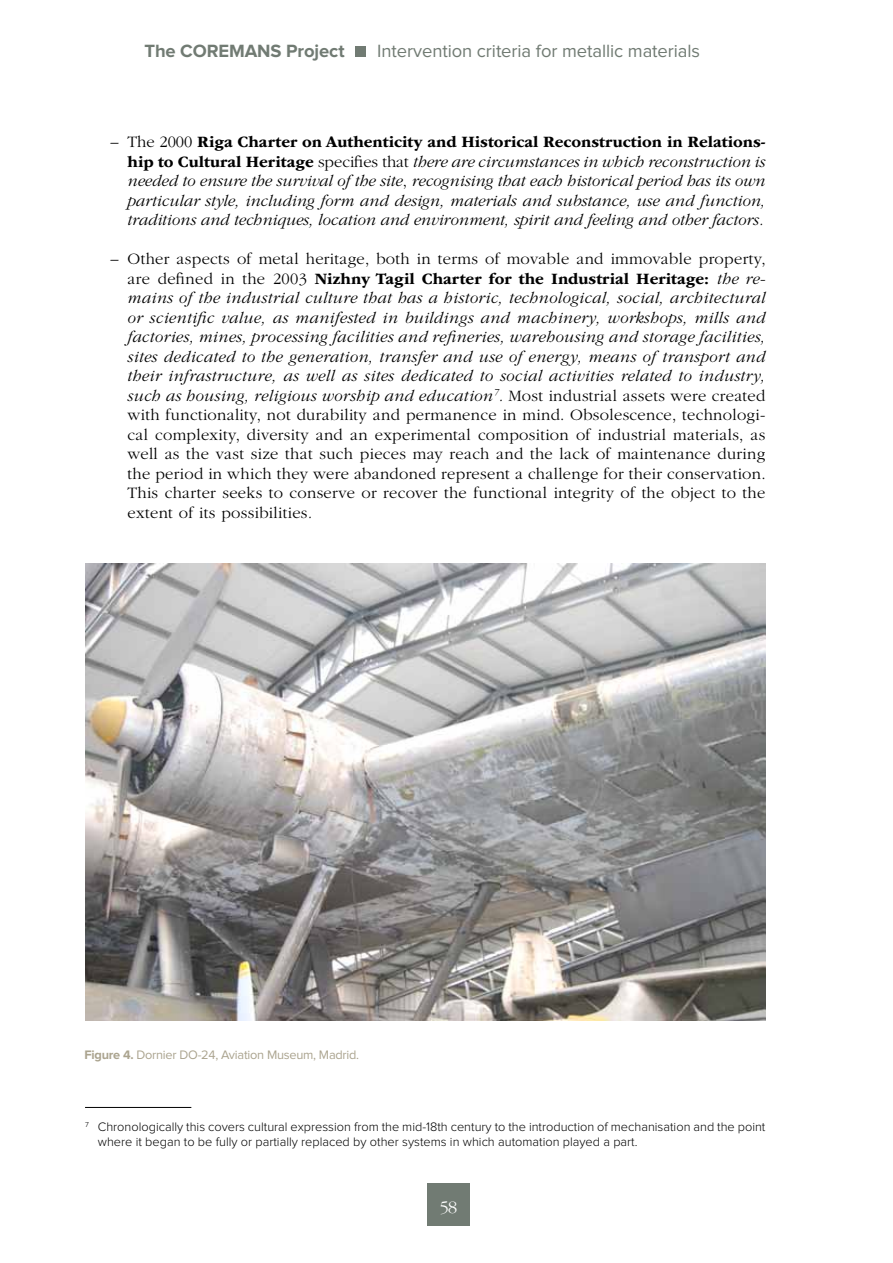
<style>
.page{position:relative;width:893px;height:1263px;background:#fff}
.page>*{position:absolute;margin:0;border:0;box-sizing:border-box;transform-origin:0 0}
.t1{font:18.45px "Proxima Nova";letter-spacing:-.005em;color:#717b73}
.t2{font:700 18.45px "Proxima Nova";letter-spacing:-.005em;color:#717b73}
.t3{font:300 18px "ITC Garamond Std";color:#fff}
.t4{font:300 16.5px/19.5px "ITC Garamond Std";letter-spacing:.02em;color:#000;text-align:justify}
.t5{font:italic 300 16.5px/19.5px "ITC Garamond Std";color:#000;text-align:justify}
.t6{font:300 12.75px/15px "Proxima Nova";color:#000}
.t7{font:12.75px "Proxima Nova";letter-spacing:-.02em;color:#aba48f}
.s1{font-style:normal}
.s2{font-weight:700;font-style:normal}
.s3{font-weight:700}
.s4{font-style:italic}
</style>
<div class="page">
<div style="left:356px;top:46px;width:10px;height:10px;background:#717b73"></div>
<div style="left:427px;top:1184px;width:43px;height:42px;background:#717b73"></div>
<hr style="left:85px;top:1107px;width:106px;height:1px;background:#000">
<img style="left:85px;top:564px;width:680px;height:456px">
<p class="t2" style="left:144px;top:42px;width:202px">The COREMANS Project</p>
<p class="t1" style="left:377px;top:42px;width:324px">Intervention criteria for metallic materials</p>
<p class="t5" style="left:128px;top:132px;width:639px;text-indent:-17px"><span class="s1">– The 2000</span> <span class="s2">Riga Charter on Authenticity and Historical Reconstruction in Relations&shy;hip to Cultural Heritage</span> <span class="s1">specifies that</span> there are circumstances in which reconstruction is needed to ensure the survival of the site<span class="s1">,</span> recognising that each historical period has its own particular style, including form and design, materials and substance, use and function, traditions and techniques, location and environment, spirit and feeling and other factors.</p>
<p class="t4" style="left:128px;top:249px;width:640px;text-indent:-17px">– Other aspects of metal heritage, both in terms of movable and immovable property, are defined in the 2003 <span class="s3">Nizhny Tagil Charter for the Industrial Heritage:</span> <span class="s4">the re&shy;mains of the industrial culture that has a historic, technological, social, architectural or scientific value, as manifested in buildings and machinery, workshops, mills and factories, mines, processing facilities and refineries, warehousing and storage facilities, sites dedicated to the generation, transfer and use of energy, means of transport and their infrastructure, as well as sites dedicated to social activities related to industry, such as housing, religious worship and education</span><sup>7</sup><span class="s4">.</span> Most industrial assets were created with functionality, not durability and permanence in mind. Obsolescence, technologi&shy;cal complexity, diversity and an experimental composition of industrial materials, as well as the vast size that such pieces may reach and the lack of maintenance during the period in which they were abandoned represent a challenge for their conservation.<br>This charter seeks to conserve or recover the functional integrity of the object to the extent of its possibilities<span class="s4">.</span></p>
<p class="t7" style="left:85px;top:1049px;width:276px"><span class="s3">Figure 4.</span> Dornier DO-24, Aviation Museum, Madrid.</p>
<p class="t6" style="left:98px;top:1120px;width:669px;text-indent:-13px"><sup>7</sup> Chronologically this covers cultural expression from the mid-18th century to the introduction of mechanisation and the point where it began to be fully or partially replaced by other systems in which automation played a part.</p>
<p class="t3" style="left:440px;top:1197px;width:19px">58</p>
</div>
